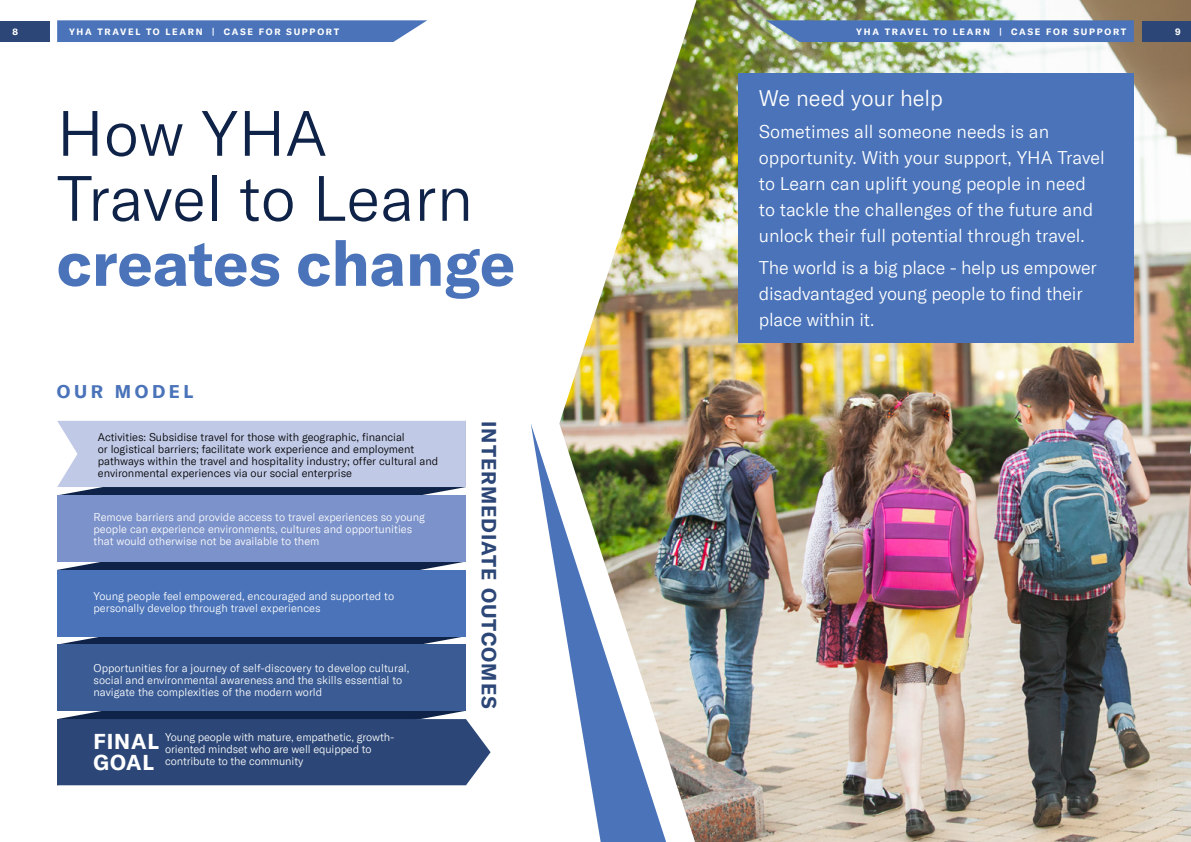
<style>
.page{position:relative;width:1191px;height:842px;background:#fff}
.page>*{position:absolute;margin:0;border:0;box-sizing:border-box;transform-origin:0 0}
.t1{font:300 63px/65px "GT America";color:#0f2348}
.t2{font:700 63px "GT America";color:#4a73b9}
.t3{font:300 22px "GT America";color:#fff}
.t4{font:700 21px/21px "GT America";letter-spacing:.04em;color:#fff}
.t5{font:700 20px "GT America";letter-spacing:.05em;color:#2c4777}
.t6{font:300 18px/26px "GT America";color:#fff}
.t7{font:700 18px "GT America";letter-spacing:.2em;color:#4a73b9}
.t8{font:300 11px/12px "GT America";color:#fff}
.t9{font:300 11px/12px "GT America";color:#000}
.t10{font:700 9px "GT America";letter-spacing:.19em;color:#fff}
</style>
<div class="page">
<img style="left:559px;top:0;width:632px;height:842px">
<div style="left:738px;top:73px;width:396px;height:270px;background:#4a73b9"></div>
<svg style="left:59px;top:487px;width:407px;height:8px;background:#293b5c"></svg>
<svg style="left:57px;top:561px;width:409px;height:9px;background:#334568"></svg>
<svg style="left:57px;top:636px;width:409px;height:8px;background:#2d4268"></svg>
<svg style="left:58px;top:711px;width:407px;height:8px;background:#283a5b"></svg>
<div style="left:57px;top:421px;width:409px;height:66px;background:#c0c9e6"></div>
<div style="left:57px;top:495px;width:409px;height:66px;background:#7c92ca"></div>
<div style="left:57px;top:570px;width:409px;height:66px;background:#4a73b9"></div>
<div style="left:57px;top:644px;width:409px;height:67px;background:#3a5b94"></div>
<div style="left:57px;top:719px;width:433px;height:66px;background:#2c4777"></div>
<svg style="left:531px;top:423px;width:135px;height:419px"></svg>
<svg style="left:765px;top:20px;width:368px;height:22px;background:#5078b6"></svg>
<div style="left:1141px;top:21px;width:50px;height:21px;background:#2c4777"></div>
<svg style="left:57px;top:20px;width:370px;height:22px;background:#547bbd"></svg>
<div style="left:0;top:21px;width:50px;height:21px;background:#2c4777"></div>
<p class="t10" style="left:12px;top:26px;width:7px">8</p>
<p class="t10" style="left:69px;top:26px;width:272px">YHA TRAVEL TO LEARN | CASE FOR SUPPORT</p>
<p class="t10" style="left:856px;top:26px;width:272px">YHA TRAVEL TO LEARN | CASE FOR SUPPORT</p>
<p class="t10" style="left:1175px;top:26px;width:7px">9</p>
<h1 class="t1" style="left:57px;top:101px;width:418px">How YHA<br>Travel to Learn</h1>
<h1 class="t2" style="left:57px;top:224px;width:460px">creates change</h1>
<h3 class="t7" style="left:57px;top:381px;width:138px">OUR MODEL</h3>
<p class="t9" style="left:98px;top:431px;width:342px">Activities: Subsidise travel for those with geographic, financial<br>or logistical barriers; facilitate work experience and employment pathways within the travel and hospitality industry; offer cultural and environmental experiences via our social enterprise</p>
<p class="t8" style="left:94px;top:511px;width:333px">Remove barriers and provide access to travel experiences so young people can experience environments, cultures and opportunities that would otherwise not be available to them</p>
<p class="t8" style="left:94px;top:590px;width:302px">Young people feel empowered, encouraged and supported to personally develop through travel experiences</p>
<p class="t8" style="left:94px;top:662px;width:317px">Opportunities for a journey of self-discovery to develop cultural, social and environmental awareness and the skills essential to navigate the complexities of the modern world</p>
<p class="t8" style="left:165px;top:731px;width:231px">Young people with mature, empathetic, growth&shy;oriented mindset who are well equipped to contribute to the community</p>
<h3 class="t4" style="left:94px;top:730px;width:67px">FINAL<br>GOAL</h3>
<h3 class="t5" style="left:501px;top:421px;width:289px;rotate:90deg">INTERMEDIATE OUTCOMES</h3>
<h2 class="t3" style="left:759px;top:86px;width:186px">We need your help</h2>
<h3 class="t6" style="left:759px;top:119px;width:347px">Sometimes all someone needs is an opportunity. With your support, YHA Travel to Learn can uplift young people in need to tackle the challenges of the future and unlock their full potential through travel.</h3>
<h3 class="t6" style="left:759px;top:254px;width:340px">The world is a big place - help us empower disadvantaged young people to find their place within it.</h3>
</div>
